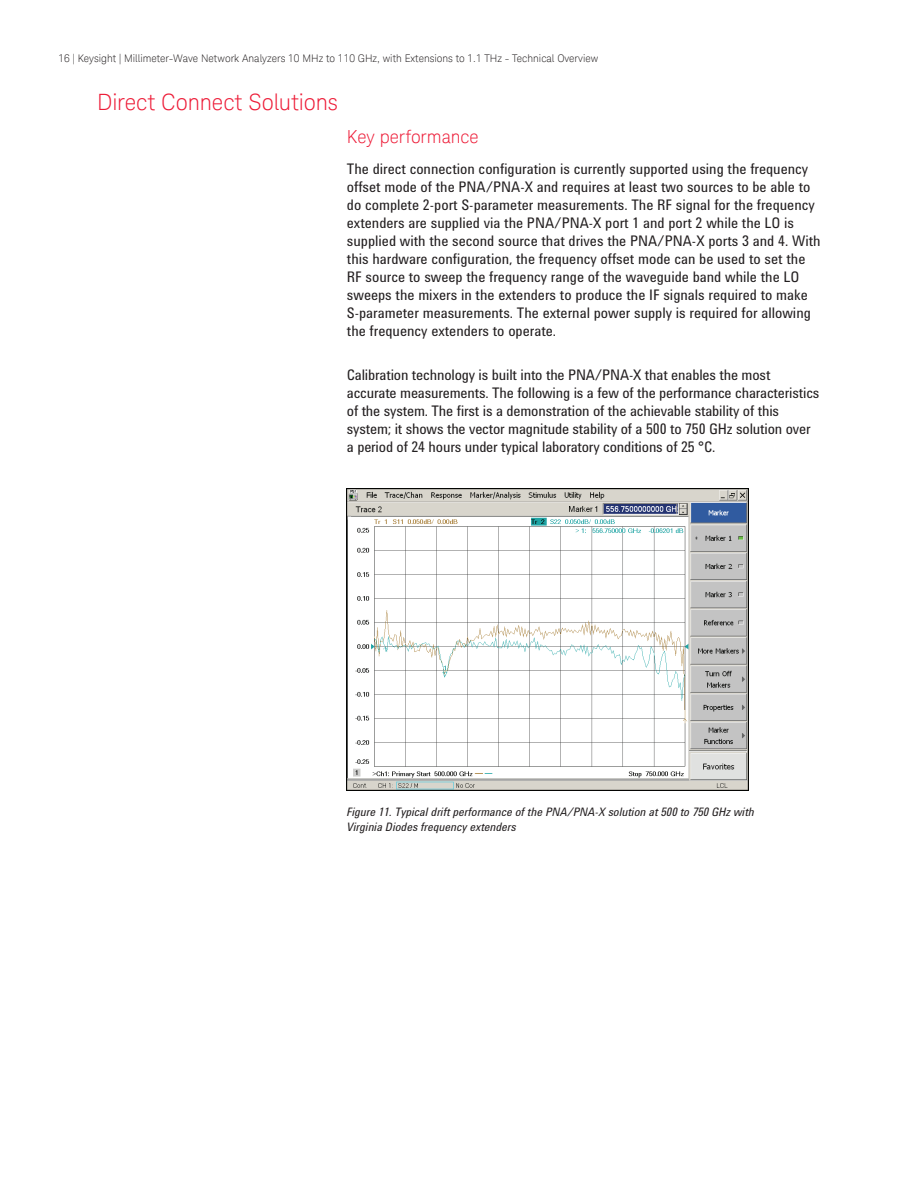
<style>
.page{position:relative;width:918px;height:1188px;background:#fff}
.page>*{position:absolute;margin:0;border:0;box-sizing:border-box;transform-origin:0 0}
.t1{font:300 22.5px "Keysight Sans";letter-spacing:-.005em;color:#ed1a36}
.t2{font:300 18px "Keysight Sans";letter-spacing:-.005em;color:#ed1a36}
.t3{font:15px/18px "Agilent Condensed CFF";color:#231f20}
.t4{font:italic 12px/15px "Agilent Condensed CFF";color:#231f20}
.t5{font:300 10.5px "Keysight Sans";color:#231f20}
</style>
<div class="page">
<img style="left:347px;top:488px;width:402px;height:302px">
<p class="t5" style="left:59px;top:52px;width:541px">16 | Keysight | Millimeter-Wave Network Analyzers 10 MHz to 110 GHz, with Extensions to 1.1 THz - Technical Overview</p>
<h1 class="t1" style="left:97px;top:89px;width:242px">Direct Connect Solutions</h1>
<p class="t2" style="left:347px;top:126px;width:133px">Key performance</p>
<p class="t3" style="left:347px;top:159px;width:475px">The direct connection configuration is currently supported using the frequency offset mode of the PNA/PNA-X and requires at least two sources to be able to do complete 2-port S-parameter measurements. The RF signal for the frequency extenders are supplied via the PNA/PNA-X port 1 and port 2 while the LO is supplied with the second source that drives the PNA/PNA-X ports 3 and 4. With this hardware configuration, the frequency offset mode can be used to set the RF source to sweep the frequency range of the waveguide band while the LO sweeps the mixers in the extenders to produce the IF signals required to make S-parameter measurements. The external power supply is required for allowing the frequency extenders to operate.</p>
<p class="t3" style="left:347px;top:365px;width:474px">Calibration technology is built into the PNA/PNA-X that enables the most accurate measurements. The following is a few of the performance characteristics of the system. The first is a demonstration of the achievable stability of this system; it shows the vector magnitude stability of a 500 to 750 GHz solution over a period of 24 hours under typical laboratory conditions of 25 °C.</p>
<p class="t4" style="left:347px;top:804px;width:409px">Figure 11. Typical drift performance of the PNA/PNA-X solution at 500 to 750 GHz with<br>Virginia Diodes frequency extenders</p>
</div>
